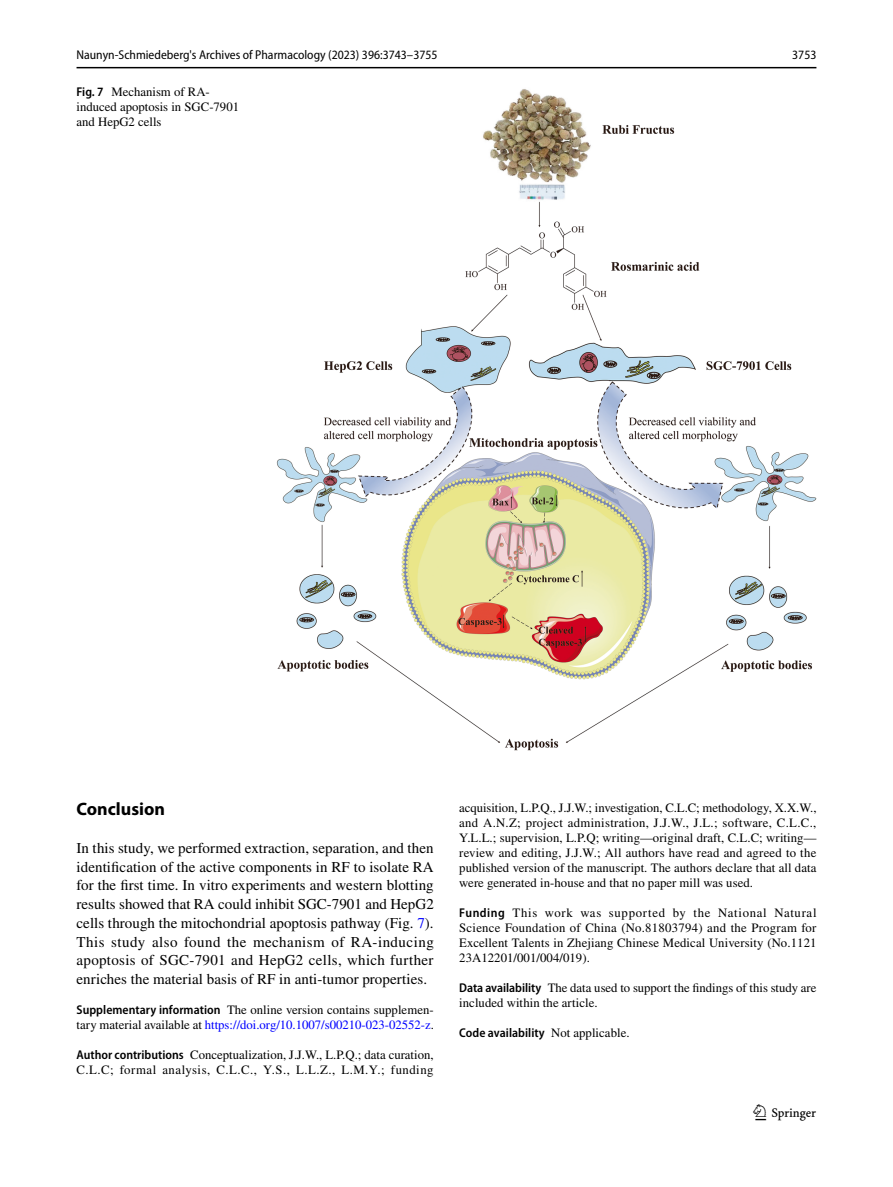
<style>
.page{position:relative;width:893px;height:1187px;background:#fff}
.page>*{position:absolute;margin:0;border:0;box-sizing:border-box;transform-origin:0 0}
.t1{font:22.5px "Springnew Regular 3";color:#000}
.t2{font:700 18px "Myriad Pro";color:#000}
.t3{font:15px/18.8px "STIX";letter-spacing:.005em;color:#000;text-align:justify}
.t4{font:12.75px/15px "STIX";letter-spacing:.005em;color:#000}
.t5{font:semi-condensed 12.75px "Myriad Pro";color:#000}
.t6{font:600 semi-condensed 12.75px "Myriad Pro";letter-spacing:.005em;color:#000}
.s1{font-family:"Myriad Pro";font-weight:600;font-stretch:semi-condensed}
.s2{color:#00f}
.s3{font-family:"STIX";font-weight:400;font-stretch:normal}
</style>
<div class="page">
<hr style="left:77px;top:67px;width:739px;height:1px;background:#000">
<img style="left:276px;top:89px;width:540px;height:661px">
<p class="t5" style="left:77px;top:48px;width:362px">Naunyn-Schmiedeberg's Archives of Pharmacology (2023) 396:3743–3755</p>
<p class="t5" style="left:792px;top:48px;width:26px">3753</p>
<p class="t4" style="left:77px;top:85px;width:164px"><span class="s1">Fig. 7</span> Mechanism of RA&shy;induced apoptosis in SGC-7901 and HepG2 cells</p>
<h2 class="t2" style="left:77px;top:797px;width:90px">Conclusion</h2>
<p class="t3" style="left:77px;top:839px;width:359px">In this study, we performed extraction, separation, and then identification of the active components in RF to isolate RA for the first time. In vitro experiments and western blotting results showed that RA could inhibit SGC-7901 and HepG2 cells through the mitochondrial apoptosis pathway (Fig. <span class="s2">7</span>).<br>This study also found the mechanism of RA-inducing apoptosis of SGC-7901 and HepG2 cells, which further enriches the material basis of RF in anti-tumor properties.</p>
<p class="t4" style="left:77px;top:1003px;width:359px"><span class="s1">Supplementary information</span> The online version contains supplemen&shy;tary material available at <span class="s2">https://doi.org/10.1007/s00210-023-02552-z</span>.</p>
<p class="t4" style="left:77px;top:1048px;width:359px"><span class="s1">Author contributions</span> Conceptualization, J.J.W., L.P.Q.; data curation,<br>C.L.C; formal analysis, C.L.C., Y.S., L.L.Z., L.M.Y.; funding</p>
<p class="t4" style="left:459px;top:800px;width:359px;text-align:justify">acquisition, L.P.Q., J.J.W.; investigation, C.L.C; methodology, X.X.W., and A.N.Z; project administration, J.J.W., J.L.; software, C.L.C., Y.L.L.; supervision, L.P.Q; writing—original draft, C.L.C; writing— review and editing, J.J.W.; All authors have read and agreed to the published version of the manuscript. The authors declare that all data were generated in-house and that no paper mill was used.</p>
<p class="t4" style="left:459px;top:905px;width:359px;text-align:justify"><span class="s1">Funding</span> This work was supported by the National Natural Science Foundation of China (No.81803794) and the Program for Excellent Talents in Zhejiang Chinese Medical University (No.1121<br>23A12201/001/004/019).</p>
<p class="t4" style="left:459px;top:980px;width:359px"><span class="s1">Data availability</span> The data used to support the findings of this study are included within the article.</p>
<p class="t6" style="left:459px;top:1025px;width:172px">Code availability <span class="s3">Not applicable.</span></p>
<h1 class="t1" style="left:755px;top:1104px;width:62px">1 3</h1>
</div>
